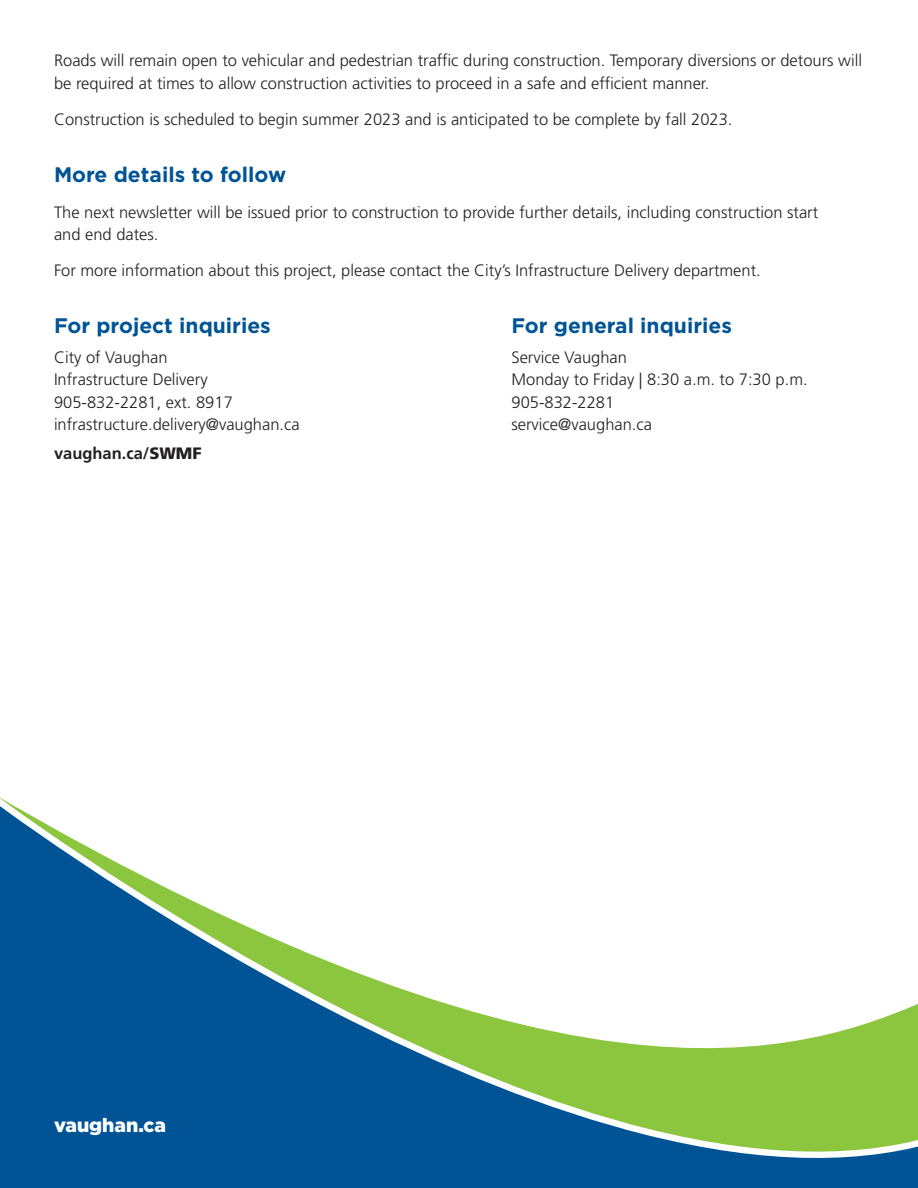
<style>
.page{position:relative;width:918px;height:1188px;background:#fff}
.page>*{position:absolute;margin:0;border:0;box-sizing:border-box;transform-origin:0 0}
.t1{font:700 21px "Gotham";color:#005495}
.t2{font:900 19.35px "Gotham";color:#fff}
.t3{font:300 16.5px/22.5px "Frutiger LT Std";color:#231f20}
.t4{font:700 16.5px "Frutiger LT Std";color:#231f20}
.s1{font-weight:900}
</style>
<div class="page">
<div style="left:491px;top:1166px;width:427px;height:22px;background:#005495"></div>
<svg style="left:0;top:798px;width:918px;height:368px"></svg>
<div style="left:0;top:1035px;width:491px;height:153px;background:#005495"></div>
<p class="t3" style="left:54px;top:50px;width:810px">Roads will remain open to vehicular and pedestrian traffic during construction. Temporary diversions or detours will be required at times to allow construction activities to proceed in a safe and efficient manner.</p>
<p class="t3" style="left:54px;top:108px;width:680px">Construction is scheduled to begin summer 2023 and is anticipated to be complete by fall 2023.</p>
<p class="t1" style="left:54px;top:161px;width:234px">More details to follow</p>
<p class="t3" style="left:54px;top:201px;width:766px">The next newsletter will be issued prior to construction to provide further details, including construction start and end dates.</p>
<p class="t3" style="left:54px;top:260px;width:708px">For more information about this project, please contact the City’s Infrastructure Delivery department.</p>
<p class="t1" style="left:54px;top:312px;width:218px">For project inquiries</p>
<p class="t1" style="left:512px;top:312px;width:222px">For general inquiries</p>
<p class="t3" style="left:54px;top:346px;width:115px">City of Vaughan</p>
<p class="t3" style="left:511px;top:346px;width:117px">Service Vaughan</p>
<p class="t3" style="left:54px;top:368px;width:155px">Infrastructure Delivery</p>
<p class="t3" style="left:511px;top:368px;width:298px">Monday to Friday | 8:30 a.m. to 7:30 p.m.</p>
<p class="t3" style="left:54px;top:391px;width:180px">905-832-2281, ext. 8917</p>
<p class="t3" style="left:511px;top:391px;width:104px">905-832-2281</p>
<p class="t3" style="left:54px;top:413px;width:247px">infrastructure.delivery@vaughan.ca</p>
<p class="t3" style="left:511px;top:413px;width:142px">service@vaughan.ca</p>
<p class="t4" style="left:54px;top:444px;width:149px">vaughan.ca/<span class="s1">SWMF</span></p>
<p class="t2" style="left:54px;top:1112px;width:114px">vaughan.ca</p>
</div>
